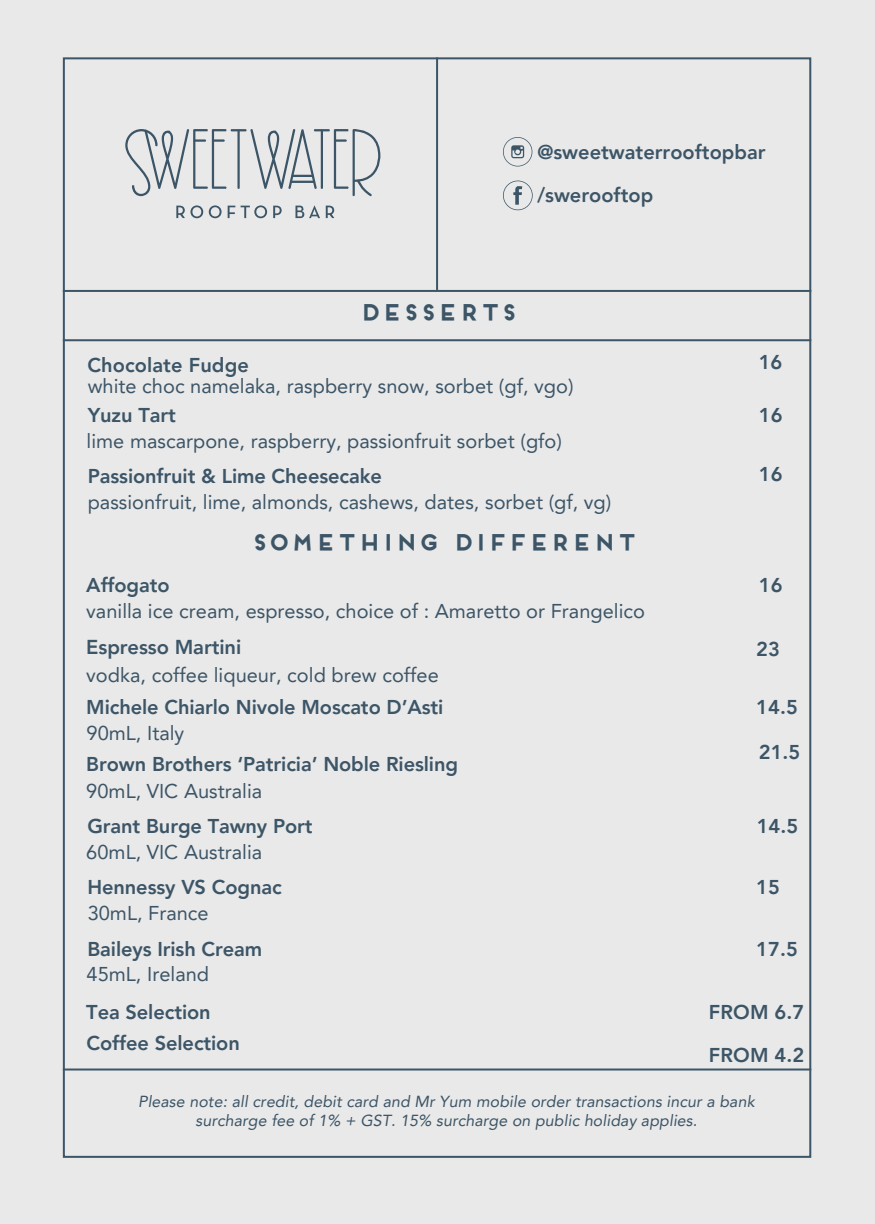
<style>
.page{position:relative;width:875px;height:1224px;background:#fff}
.page>*{position:absolute;margin:0;border:0;box-sizing:border-box;transform-origin:0 0}
.t1{font:700 22px "Frontage";color:#3c5567}
.t2{font:800 20.2px "Avenir LT Pro";letter-spacing:-.005em;color:#3c5567}
.t3{font:20px "Avenir LT Pro";color:#3c5567}
.t4{font:800 20px/43.6px "Avenir LT Pro";letter-spacing:-.005em;color:#3c5567}
.t5{font:italic 16px/18.6px "Avenir LT Pro";letter-spacing:.005em;color:#3c5567;text-align:center}
</style>
<div class="page">
<div style="left:0;top:0;width:874px;height:1224px;background:#e9e9e9"></div>
<hr style="left:63px;top:290px;width:748px;height:2px;background:#3c5567">
<hr style="left:63px;top:339px;width:748px;height:2px;background:#3c5567">
<hr style="left:63px;top:1069px;width:748px;height:2px;background:#3c5567">
<hr style="left:436px;top:57px;width:2px;height:233px;background:#3c5567">
<svg style="left:125px;top:129px;width:256px;height:67px"></svg>
<svg style="left:176px;top:205px;width:27px;height:13px"></svg>
<svg style="left:209px;top:205px;width:12px;height:13px"></svg>
<svg style="left:273px;top:206px;width:8px;height:12px"></svg>
<svg style="left:295px;top:206px;width:25px;height:12px"></svg>
<svg style="left:326px;top:206px;width:8px;height:12px"></svg>
<svg style="left:228px;top:205px;width:39px;height:13px"></svg>
<svg style="left:503px;top:137px;width:29px;height:30px"></svg>
<svg style="left:503px;top:181px;width:29px;height:29px"></svg>
<h3 class="t4" style="left:537px;top:132px;width:230px">@sweetwaterrooftopbar /swerooftop</h3>
<p class="t1" style="left:358px;top:304px;width:160px">DESSERTS</p>
<h2 class="t4" style="left:87px;top:345px;width:163px">Chocolate Fudge</h2>
<h4 class="t3" style="left:88px;top:378px;width:487px">white choc namelaka, raspberry snow, sorbet (gf, vgo)</h4>
<h3 class="t4" style="left:88px;top:395px;width:90px">Yuzu Tart</h3>
<h3 class="t3" style="left:87px;top:432px;width:477px">lime mascarpone, raspberry, passionfruit sorbet (gfo)</h3>
<h4 class="t4" style="left:88px;top:456px;width:296px">Passionfruit &amp; Lime Cheesecake</h4>
<h3 class="t3" style="left:88px;top:493px;width:525px">passionfruit, lime, almonds, cashews, dates, sorbet (gf, vg)</h3>
<h2 class="t1" style="left:250px;top:534px;width:387px">SOMETHING DIFFERENT</h2>
<h3 class="t4" style="left:86px;top:565px;width:85px">Affogato</h3>
<h1 class="t3" style="left:86px;top:603px;width:560px">vanilla ice cream, espresso, choice of : Amaretto or Frangelico</h1>
<h4 class="t4" style="left:758px;top:342px;width:25px">16</h4>
<h3 class="t4" style="left:758px;top:395px;width:25px">16</h3>
<h3 class="t4" style="left:758px;top:454px;width:25px">16</h3>
<h1 class="t4" style="left:758px;top:565px;width:25px">16</h1>
<p class="t2" style="left:86px;top:639px;width:156px">Espresso Martini</p>
<p class="t4" style="left:756px;top:629px;width:25px">23</p>
<p class="t3" style="left:86px;top:667px;width:354px">vodka, coffee liqueur, cold brew coffee</p>
<h3 class="t4" style="left:86px;top:687px;width:358px">Michele Chiarlo Nivole Moscato D’Asti</h3>
<h4 class="t4" style="left:756px;top:687px;width:43px">14.5</h4>
<h3 class="t3" style="left:87px;top:725px;width:99px">90mL, Italy</h3>
<h4 class="t4" style="left:758px;top:732px;width:43px">21.5</h4>
<h3 class="t4" style="left:86px;top:744px;width:373px">Brown Brothers ‘Patricia’ Noble Riesling</h3>
<p class="t3" style="left:86px;top:783px;width:177px">90mL, VIC Australia</p>
<h4 class="t4" style="left:87px;top:806px;width:227px">Grant Burge Tawny Port</h4>
<h3 class="t4" style="left:756px;top:806px;width:43px">14.5</h3>
<h4 class="t3" style="left:86px;top:844px;width:177px">60mL, VIC Australia</h4>
<p class="t4" style="left:87px;top:867px;width:196px">Hennessy VS Cognac</p>
<h3 class="t4" style="left:756px;top:867px;width:25px">15</h3>
<h3 class="t3" style="left:88px;top:905px;width:122px">30mL, France</h3>
<h3 class="t4" style="left:87px;top:929px;width:176px">Baileys Irish Cream</h3>
<h4 class="t4" style="left:756px;top:929px;width:43px">17.5</h4>
<h3 class="t3" style="left:87px;top:966px;width:124px">45mL, Ireland</h3>
<h3 class="t4" style="left:86px;top:992px;width:126px">Tea Selection</h3>
<h4 class="t4" style="left:709px;top:992px;width:97px">FROM 6.7</h4>
<p class="t4" style="left:87px;top:1023px;width:155px">Coffee Selection</p>
<h3 class="t4" style="left:709px;top:1035px;width:97px">FROM 4.2</h3>
<h4 class="t5" style="left:138px;top:1094px;width:618px">Please note: all credit, debit card and Mr Yum mobile order transactions incur a bank surcharge fee of 1% + GST. 15% surcharge on public holiday applies.</h4>
</div>
